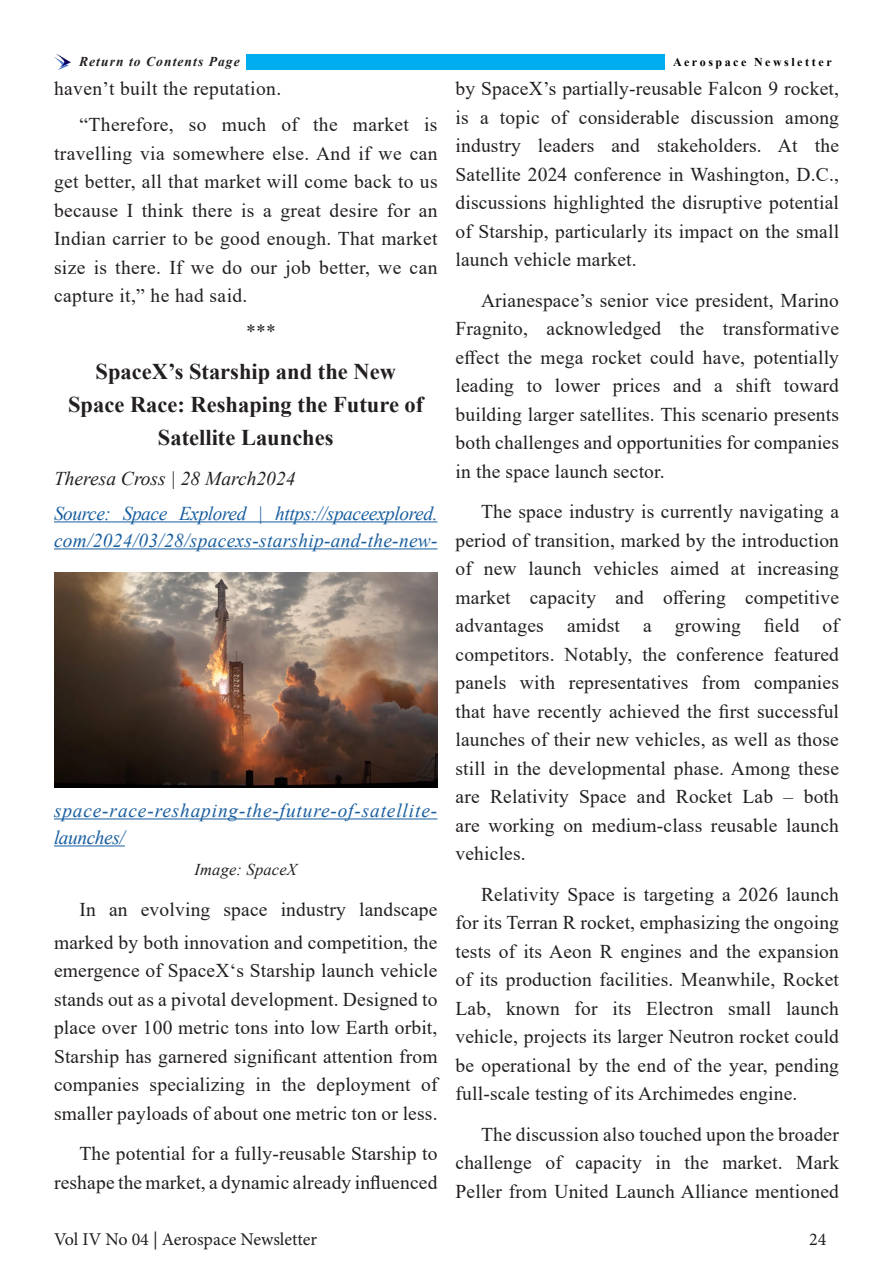
<style>
.page{position:relative;width:893px;height:1263px;background:#fff}
.page>*{position:absolute;margin:0;border:0;box-sizing:border-box;transform-origin:0 0}
.t1{font:700 22.5px/33px "Times New Roman";color:#231f20;text-align:center}
.t2{font:19.5px/28.5px "Times New Roman";letter-spacing:.01em;color:#231f20;text-align:justify}
.t3{font:italic 19.5px/27px "Times New Roman";letter-spacing:-.02em;color:#175d9e}
.t4{font:italic 19.5px/27px "Times New Roman";letter-spacing:.045em;color:#175d9e}
.t5{font:italic 19.5px "Times New Roman";color:#231f20}
.t6{font:18px "Minion Pro";color:#231f20}
.t7{font:italic 16.5px "Times New Roman";letter-spacing:.01em;color:#231f20}
.t8{font:italic 700 13.5px "Times New Roman";letter-spacing:.08em;color:#231f20}
.t9{font:700 12px "Times New Roman";letter-spacing:.21em;color:#000}
</style>
<div class="page">
<img style="left:54px;top:54px;width:17px;height:16px">
<div style="left:246px;top:54px;width:420px;height:16px;background:#00aeef"></div>
<hr style="left:54px;top:521px;width:383px;height:1px;background:#175d9e">
<hr style="left:54px;top:548px;width:383px;height:1px;background:#175d9e">
<hr style="left:54px;top:818px;width:383px;height:1px;background:#175d9e">
<hr style="left:54px;top:845px;width:71px;height:1px;background:#175d9e">
<img style="left:54px;top:572px;width:383px;height:216px">
<p class="t8" style="left:79px;top:52px;width:162px">Return to Contents Page</p>
<p class="t9" style="left:673px;top:53px;width:160px">Aerospace Newsletter</p>
<p class="t2" style="left:54px;top:74px;width:229px">haven’t built the reputation.</p>
<p class="t2" style="left:54px;top:110px;width:385px;text-indent:26px">“Therefore, so much of the market is travelling via somewhere else. And if we can get better, all that market will come back to us because I think there is a great desire for an Indian carrier to be good enough. That market size is there. If we do our job better, we can capture it,” he had said.</p>
<p class="t2" style="left:246px;top:317px;width:31px">***</p>
<p class="t1" style="left:68px;top:354px;width:357px">SpaceX’s Starship and the New<br>Space Race: Reshaping the Future of<br>Satellite Launches</p>
<p class="t5" style="left:54px;top:465px;width:243px">Theresa Cross | 28 March2024</p>
<p class="t3" style="left:54px;top:499px;width:385px">Source: Space Explored | https://spaceexplored. com/2024/03/28/spacexs-starship-and-the-new-</p>
<p class="t2" style="left:455px;top:74px;width:385px">by SpaceX’s partially-reusable Falcon 9 rocket, is a topic of considerable discussion among industry leaders and stakeholders. At the Satellite 2024 conference in Washington, D.C., discussions highlighted the disruptive potential of Starship, particularly its impact on the small launch vehicle market.</p>
<p class="t2" style="left:455px;top:285px;width:385px;text-indent:26px">Arianespace’s senior vice president, Marino Fragnito, acknowledged the transformative effect the mega rocket could have, potentially leading to lower prices and a shift toward building larger satellites. This scenario presents both challenges and opportunities for companies in the space launch sector.</p>
<p class="t2" style="left:455px;top:497px;width:385px;text-indent:26px">The space industry is currently navigating a period of transition, marked by the introduction of new launch vehicles aimed at increasing market capacity and offering competitive advantages amidst a growing field of competitors. Notably, the conference featured panels with representatives from companies that have recently achieved the first successful launches of their new vehicles, as well as those still in the developmental phase. Among these are Relativity Space and Rocket Lab – both are working on medium-class reusable launch vehicles.</p>
<p class="t2" style="left:455px;top:879px;width:385px;text-indent:26px">Relativity Space is targeting a 2026 launch for its Terran R rocket, emphasizing the ongoing tests of its Aeon R engines and the expansion of its production facilities. Meanwhile, Rocket Lab, known for its Electron small launch vehicle, projects its larger Neutron rocket could be operational by the end of the year, pending full-scale testing of its Archimedes engine.</p>
<p class="t2" style="left:455px;top:1119px;width:385px;text-indent:26px">The discussion also touched upon the broader challenge of capacity in the market. Mark Peller from United Launch Alliance mentioned</p>
<p class="t4" style="left:54px;top:796px;width:385px">space-race-reshaping-the-future-of-satellite&shy;launches/</p>
<p class="t7" style="left:195px;top:858px;width:104px">Image: SpaceX</p>
<p class="t2" style="left:54px;top:892px;width:385px;line-height:33px;text-align:right">In an evolving space industry landscape marked by both innovation and competition, the</p>
<p class="t2" style="left:54px;top:956px;width:385px">emergence of SpaceX‘s Starship launch vehicle stands out as a pivotal development. Designed to place over 100 metric tons into low Earth orbit, Starship has garnered significant attention from companies specializing in the deployment of smaller payloads of about one metric ton or less.</p>
<p class="t2" style="left:54px;top:1139px;width:385px;text-align:right">The potential for a fully-reusable Starship to reshape the market, a dynamic already influenced</p>
<p class="t6" style="left:54px;top:1227px;width:265px">Vol IV No 04 | Aerospace Newsletter</p>
<p class="t6" style="left:809px;top:1227px;width:19px">24</p>
</div>
